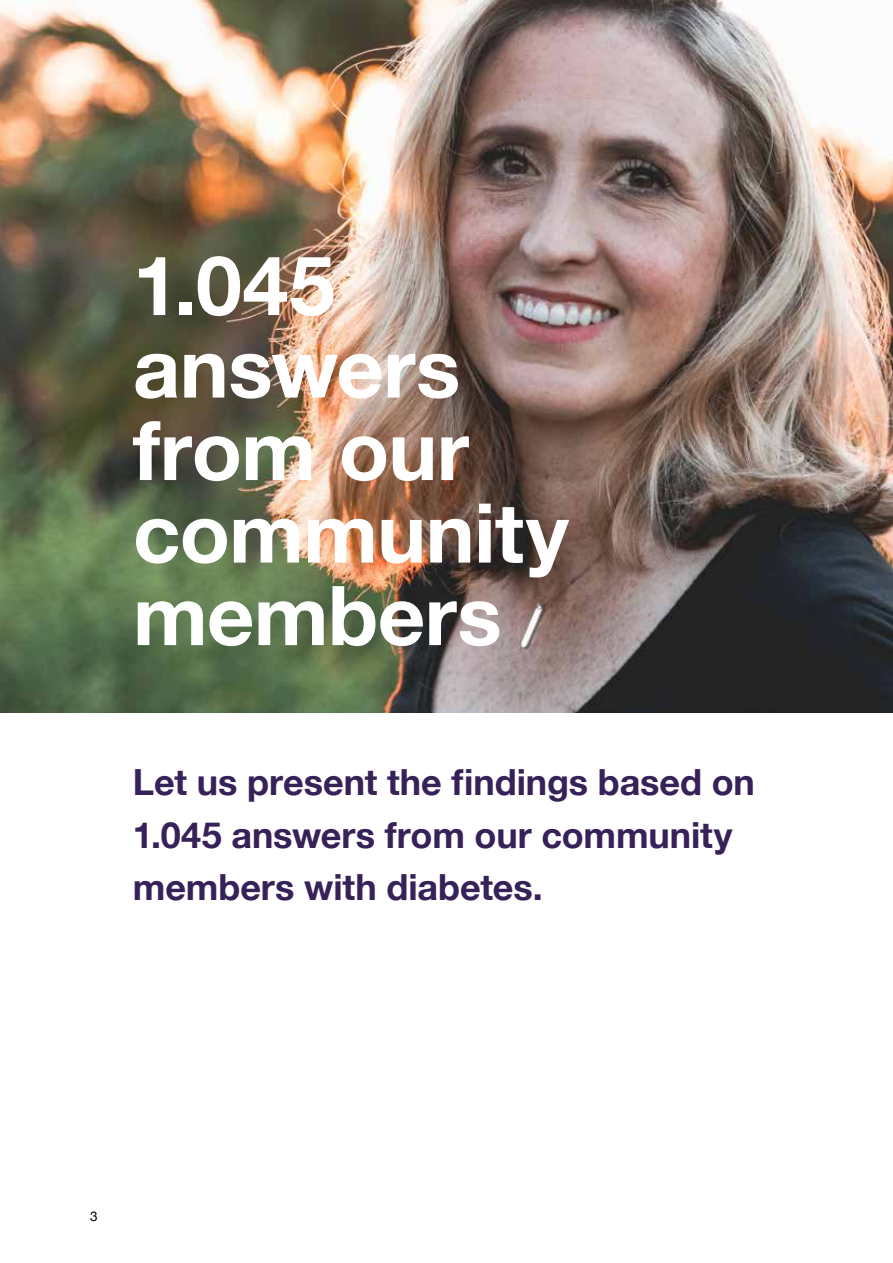
<style>
.page{position:relative;width:893px;height:1263px;background:#fff}
.page>*{position:absolute;margin:0;border:0;box-sizing:border-box;transform-origin:0 0}
.t1{font:700 82.5px/82.5px "Helvetica Neue";letter-spacing:-.005em;color:#fff}
.t2{font:700 36px/52.5px "Helvetica Neue";color:#362258}
.t3{font:13.5px "Helvetica Neue";color:#000}
</style>
<div class="page">
<img style="left:0;top:0;width:893px;height:713px">
<h1 class="t1" style="left:133px;top:247px;width:437px">1.045 answers from our community members</h1>
<p class="t2" style="left:133px;top:757px;width:623px">Let us present the findings based on<br>1.045 answers from our community members with diabetes.</p>
<p class="t3" style="left:90px;top:1206px;width:9px">3</p>
</div>
